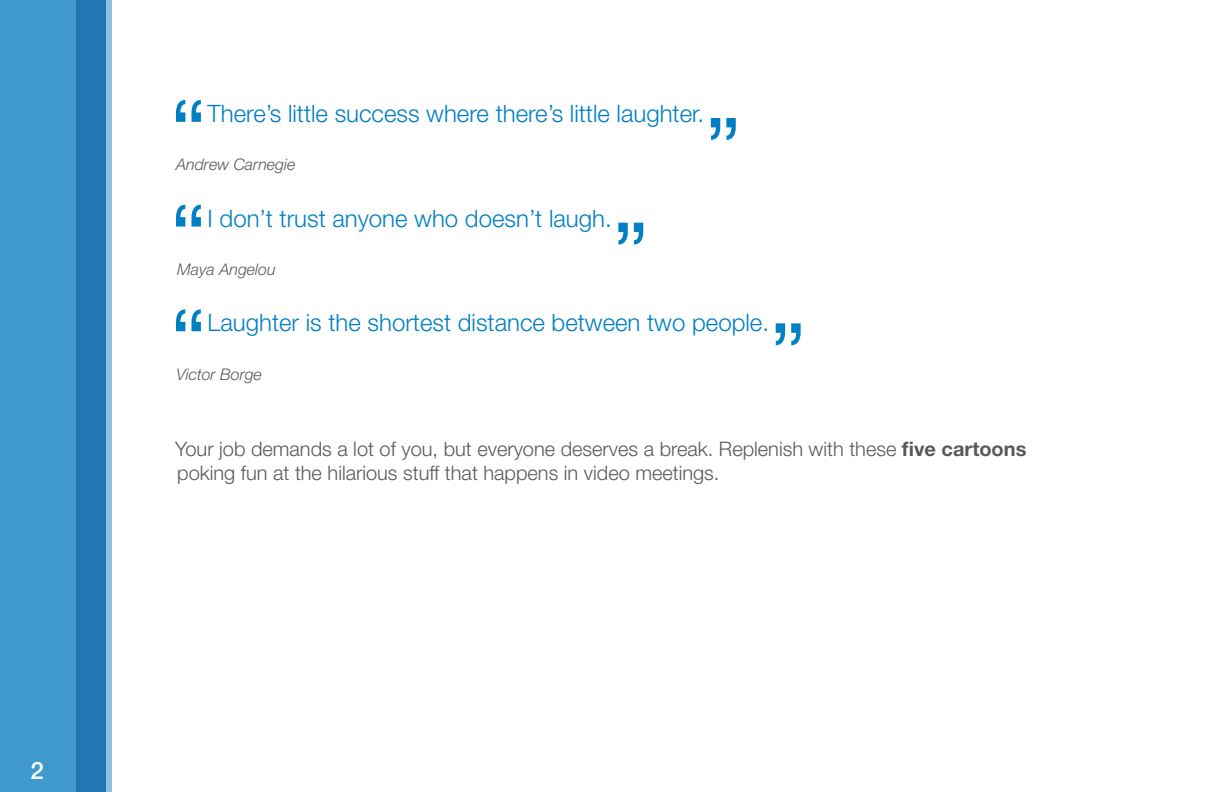
<style>
.page{position:relative;width:1224px;height:792px;background:#fff}
.page>*{position:absolute;margin:0;border:0;box-sizing:border-box;transform-origin:0 0}
.t1{font:300 24px "Helvetica Neue LT Pro";color:#007fc3}
.t2{font:500 24px "Helvetica Neue LT Pro";color:#fff}
.t3{font:300 20px/24px "Helvetica Neue LT Pro";color:#58595b}
.t4{font:italic 300 16px "Helvetica Neue LT Pro";color:#58595b}
.s1{font-weight:700}
</style>
<div class="page">
<div style="left:0;top:0;width:105px;height:792px;background:#409acd"></div>
<svg style="left:76px;top:0;width:36px;height:792px;fill:#2375b4"></svg>
<svg style="left:176px;top:100px;width:25px;height:22px"></svg>
<svg style="left:711px;top:118px;width:25px;height:22px"></svg>
<svg style="left:176px;top:205px;width:25px;height:22px"></svg>
<svg style="left:618px;top:223px;width:25px;height:22px"></svg>
<svg style="left:176px;top:309px;width:25px;height:22px"></svg>
<svg style="left:776px;top:323px;width:25px;height:22px"></svg>
<p class="t2" style="left:31px;top:756px;width:15px">2</p>
<p class="t1" style="left:208px;top:99px;width:498px">There’s little success where there’s little laughter.</p>
<p class="t4" style="left:176px;top:155px;width:121px">Andrew Carnegie</p>
<p class="t1" style="left:208px;top:203px;width:406px">I don’t trust anyone who doesn’t laugh.</p>
<p class="t4" style="left:177px;top:260px;width:100px">Maya Angelou</p>
<p class="t1" style="left:208px;top:308px;width:563px">Laughter is the shortest distance between two people.</p>
<p class="t4" style="left:177px;top:364px;width:87px">Victor Borge</p>
<p class="t3" style="left:175px;top:436px;width:853px">Your job demands a lot of you, but everyone deserves a break. Replenish with these <span class="s1">five cartoons </span>poking fun at the hilarious stuff that happens in video meetings.</p>
</div>
